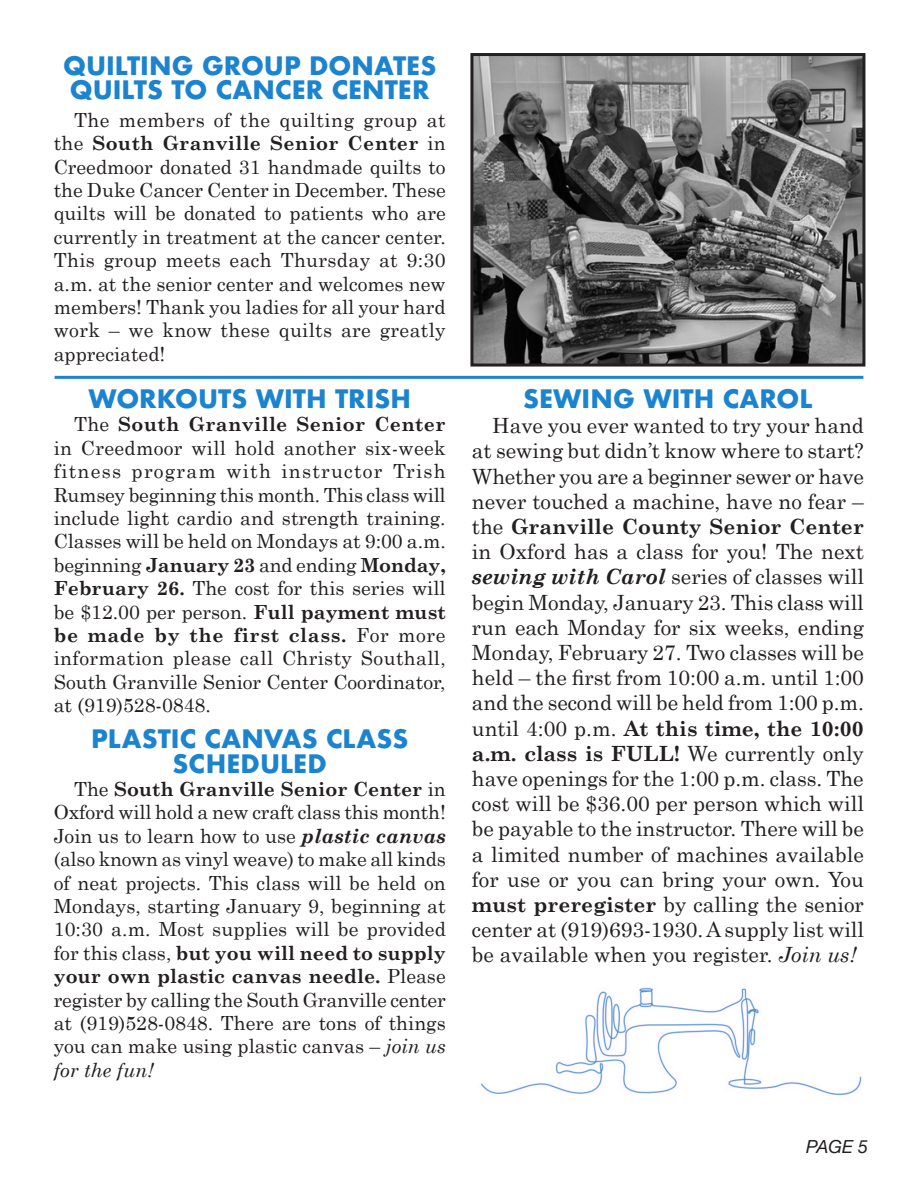
<style>
.page{position:relative;width:918px;height:1188px;background:#fff}
.page>*{position:absolute;margin:0;border:0;box-sizing:border-box;transform-origin:0 0}
.t1{font:700 24.75px/24.2px "Futura";color:#1c83cf}
.t2{font:21px/25.2px "Century Schoolbook";color:#231f20;text-align:justify}
.t3{font:19.5px/23.4px "Century Schoolbook";color:#231f20;text-align:justify}
.t4{font:italic 18px "Helvetica Neue";color:#231f20}
.s1{font-weight:700}
.s2{font-weight:700;font-style:italic}
.s3{font-style:italic}
</style>
<div class="page">
<hr style="left:55px;top:376px;width:808px;height:3px;background:#1c83cf">
<img style="left:474px;top:57px;width:387px;height:306px">
<div style="left:470px;top:53px;width:395px;height:314px;border:3px solid #231f20"></div>
<img style="left:480px;top:988px;width:382px;height:108px">
<p class="t1" style="left:63px;top:54px;width:375px">QUILTING GROUP DONATES<br>QUILTS TO CANCER CENTER</p>
<p class="t3" style="left:54px;top:107px;width:394px;text-indent:20px">The members of the quilting group at the <span class="s1">South Granville Senior Center</span> in Creedmoor donated 31 handmade quilts to the Duke Cancer Center in December. These quilts will be donated to patients who are currently in treatment at the cancer center.<br>This group meets each Thursday at 9:30 a.m. at the senior center and welcomes new members! Thank you ladies for all your hard work – we know these quilts are greatly appreciated!</p>
<p class="t1" style="left:88px;top:387px;width:324px">WORKOUTS WITH TRISH</p>
<p class="t3" style="left:54px;top:412px;width:394px;text-indent:20px">The <span class="s1">South Granville Senior Center </span>in Creedmoor will hold another six-week fitness program with instructor Trish Rumsey beginning this month. This class will include light cardio and strength training.<br>Classes will be held on Mondays at 9:00 a.m. beginning <span class="s1">January 23</span> and ending <span class="s1">Monday, February 26.</span> The cost for this series will be $12.00 per person. <span class="s1">Full payment must be made by the first class.</span> For more information please call Christy Southall, South Granville Senior Center Coordinator, at (919)528-0848.</p>
<p class="t1" style="left:91px;top:727px;width:319px;text-align:center">PLASTIC CANVAS CLASS<br>SCHEDULED</p>
<p class="t3" style="left:54px;top:777px;width:394px;text-indent:20px">The <span class="s1">South Granville Senior Center</span> in Oxford will hold a new craft class this month!<br>Join us to learn how to use <span class="s2">plastic canvas </span>(also known as vinyl weave) to make all kinds of neat projects. This class will be held on Mondays, starting January 9, beginning at 10:30 a.m. Most supplies will be provided for this class, <span class="s1">but you will need to supply your own plastic canvas needle.</span> Please register by calling the South Granville center at (919)528-0848. There are tons of things you can make using plastic canvas – <span class="s3">join us for the fun!</span></p>
<p class="t1" style="left:523px;top:387px;width:291px">SEWING WITH CAROL</p>
<p class="t2" style="left:472px;top:413px;width:394px;text-indent:20px">Have you ever wanted to try your hand at sewing but didn’t know where to start?<br>Whether you are a beginner sewer or have never touched a machine, have no fear – the <span class="s1">Granville County Senior Center </span>in Oxford has a class for you! The next <span class="s2">sewing with Carol</span> series of classes will begin Monday, January 23. This class will run each Monday for six weeks, ending Monday, February 27. Two classes will be held – the first from 10:00 a.m. until 1:00 and the second will be held from 1:00 p.m. until 4:00 p.m. <span class="s1">At this time, the 10:00 a.m. class is FULL!</span> We currently only have openings for the 1:00 p.m. class. The cost will be $36.00 per person which will be payable to the instructor. There will be a limited number of machines available for use or you can bring your own. You <span class="s1">must preregister</span> by calling the senior center at (919)693-1930. A supply list will be available when you register. <span class="s3">Join us!</span></p>
<p class="t4" style="left:806px;top:1134px;width:64px">PAGE 5</p>
</div>
